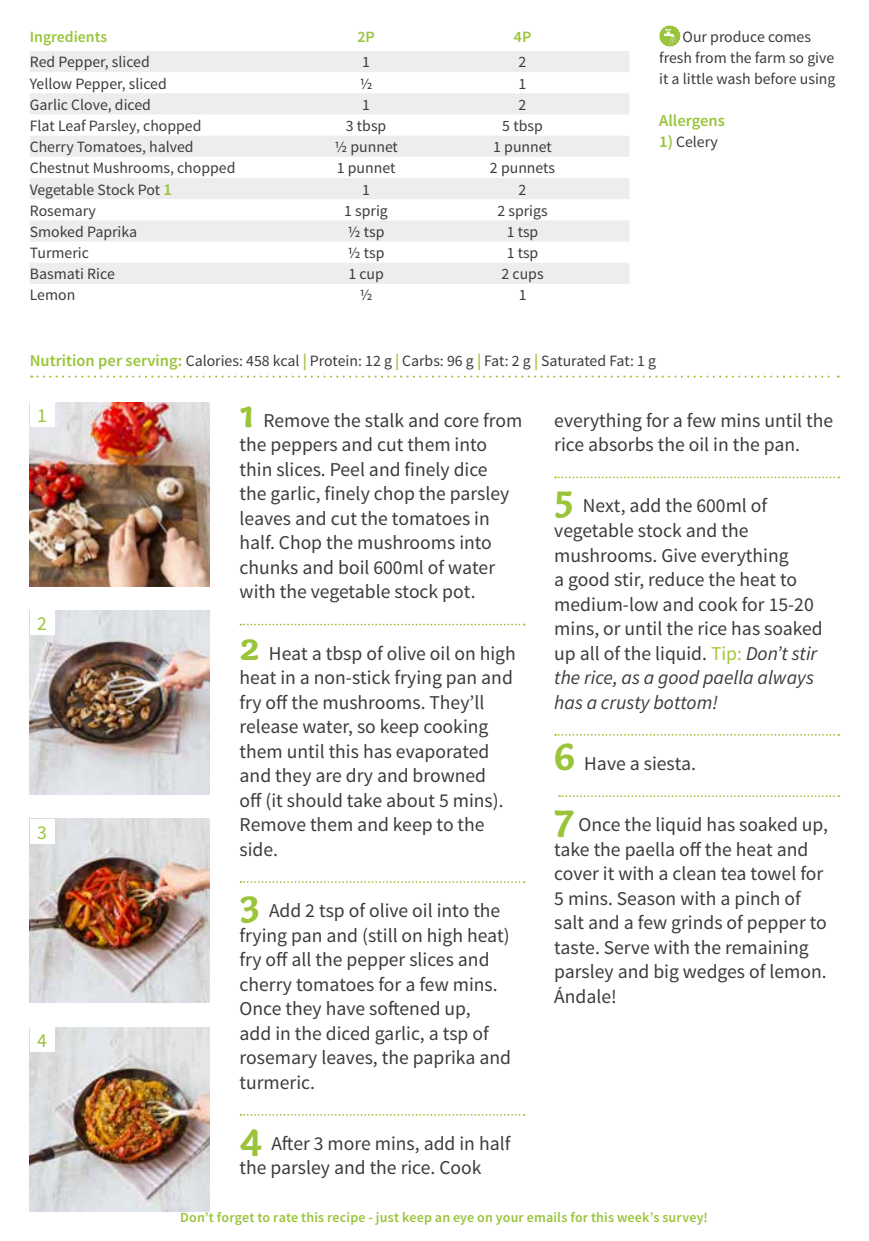
<style>
.page{position:relative;width:869px;height:1241px;background:#fff}
.page>*{position:absolute;margin:0;border:0;box-sizing:border-box;transform-origin:0 0}
.t1{font:19.6px/24.5px "Source Sans Pro";color:#3c3c3b}
.t2{font:19.6px "Source Sans Pro";color:#9ac43a}
.t3{font:600 16.45px "Source Sans Pro";color:#9ac43a}
.t4{font:15.75px/21px "Source Sans Pro";color:#3c3c3b;text-align:center}
.t5{font:600 15.75px "Source Sans Pro";color:#9ac43a}
.t6{font:600 14px "Source Sans Pro";letter-spacing:.015em;color:#9ac43a}
.s1{font-weight:600;font-size:16.45px;color:#9ac43a}
.s2{font-family:"Capucine Basic";font-weight:700;font-size:41.12px;color:#9ac43a}
.s3{color:#a2c73a}
.s4{font-style:italic}
</style>
<div class="page">
<img style="left:30px;top:1027px;width:180px;height:183px">
<img style="left:30px;top:818px;width:180px;height:184px">
<img style="left:30px;top:402px;width:180px;height:184px">
<img style="left:30px;top:610px;width:180px;height:184px">
<svg style="left:31px;top:375px;width:807px;height:2px"></svg>
<svg style="left:30px;top:51px;width:599px;height:233px;fill:#ededed"></svg>
<div style="left:30px;top:402px;width:25px;height:25px;background:#fff"></div>
<div style="left:30px;top:610px;width:25px;height:25px;background:#fff"></div>
<div style="left:30px;top:818px;width:25px;height:25px;background:#fff"></div>
<div style="left:30px;top:1027px;width:25px;height:24px;background:#fff"></div>
<svg style="left:240px;top:623px;width:284px;height:2px"></svg>
<svg style="left:240px;top:881px;width:284px;height:1px"></svg>
<svg style="left:240px;top:1114px;width:284px;height:1px"></svg>
<svg style="left:555px;top:476px;width:283px;height:2px"></svg>
<svg style="left:555px;top:734px;width:283px;height:1px"></svg>
<svg style="left:559px;top:795px;width:279px;height:2px"></svg>
<svg style="left:659px;top:25px;width:21px;height:22px"></svg>
<p class="t5" style="left:30px;top:26px;width:79px">Ingredients</p>
<p class="t5" style="left:357px;top:26px;width:19px">2P</p>
<p class="t5" style="left:513px;top:26px;width:19px">4P</p>
<p class="t4" style="left:30px;top:52px;width:121px">Red Pepper, sliced</p>
<p class="t4" style="left:362px;top:52px;width:9px">1</p>
<p class="t4" style="left:518px;top:52px;width:9px">2</p>
<p class="t4" style="left:30px;top:73px;width:138px">Yellow Pepper, sliced</p>
<p class="t4" style="left:359px;top:73px;width:14px">½</p>
<p class="t4" style="left:518px;top:73px;width:9px">1</p>
<p class="t4" style="left:30px;top:94px;width:123px">Garlic Clove, diced</p>
<p class="t4" style="left:362px;top:94px;width:9px">1</p>
<p class="t4" style="left:518px;top:94px;width:9px">2</p>
<p class="t4" style="left:30px;top:115px;width:173px">Flat Leaf Parsley, chopped</p>
<p class="t4" style="left:346px;top:115px;width:42px">3 tbsp</p>
<p class="t4" style="left:502px;top:115px;width:42px">5 tbsp</p>
<p class="t4" style="left:30px;top:137px;width:165px">Cherry Tomatoes, halved</p>
<p class="t4" style="left:334px;top:137px;width:65px">1/2 punnet</p>
<p class="t4" style="left:493px;top:137px;width:60px">1 punnet</p>
<p class="t4" style="left:30px;top:158px;width:207px">Chestnut Mushrooms, chopped</p>
<p class="t4" style="left:337px;top:158px;width:60px">1 punnet</p>
<p class="t4" style="left:489px;top:158px;width:67px">2 punnets</p>
<p class="t4" style="left:30px;top:179px;width:144px">Vegetable Stock Pot <span class="s1">1</span></p>
<p class="t4" style="left:362px;top:179px;width:9px">1</p>
<p class="t4" style="left:518px;top:179px;width:9px">2</p>
<p class="t4" style="left:30px;top:200px;width:68px">Rosemary</p>
<p class="t4" style="left:344px;top:200px;width:45px">1 sprig</p>
<p class="t4" style="left:497px;top:200px;width:52px">2 sprigs</p>
<p class="t4" style="left:30px;top:221px;width:109px">Smoked Paprika</p>
<p class="t4" style="left:347px;top:221px;width:38px">½ tsp</p>
<p class="t4" style="left:506px;top:221px;width:33px">1 tsp</p>
<p class="t4" style="left:30px;top:242px;width:61px">Turmeric</p>
<p class="t4" style="left:347px;top:242px;width:38px">½ tsp</p>
<p class="t4" style="left:506px;top:242px;width:33px">1 tsp</p>
<p class="t4" style="left:30px;top:264px;width:86px">Basmati Rice</p>
<p class="t4" style="left:348px;top:264px;width:37px">1 cup</p>
<p class="t4" style="left:501px;top:264px;width:44px">2 cups</p>
<p class="t4" style="left:30px;top:285px;width:47px">Lemon</p>
<p class="t4" style="left:359px;top:285px;width:14px">½</p>
<p class="t4" style="left:518px;top:285px;width:9px">1</p>
<p class="t4" style="left:659px;top:26px;width:178px">Our produce comes<br>fresh from the farm so give it a little wash before using</p>
<p class="t3" style="left:659px;top:110px;width:67px">Allergens</p>
<p class="t4" style="left:659px;top:131px;width:60px"><span class="s1">1)</span> Celery</p>
<p class="t4" style="left:30px;top:350px;width:627px"><span class="s1">Nutrition per serving:</span> Calories: 458 kcal <span class="s1">|</span> Protein: 12 g <span class="s1">|</span> Carbs: 96 g <span class="s1">|</span> Fat: 2 g <span class="s1">|</span> Saturated Fat: 1 g</p>
<p class="t2" style="left:37px;top:403px;width:11px">1</p>
<p class="t2" style="left:37px;top:611px;width:11px">2</p>
<p class="t2" style="left:37px;top:819px;width:11px">3</p>
<p class="t2" style="left:37px;top:1028px;width:11px">4</p>
<p class="t1" style="left:239px;top:408px;width:284px"><span class="s2">1</span> Remove the stalk and core from the peppers and cut them into thin slices. Peel and finely dice<br>the garlic, finely chop the parsley leaves and cut the tomatoes in half. Chop the mushrooms into chunks and boil 600ml of water with the vegetable stock pot.</p>
<p class="t1" style="left:239px;top:641px;width:277px"><span class="s2">2</span> Heat a tbsp of olive oil on high heat in a non-stick frying pan and fry off the mushrooms. They’ll release water, so keep cooking them until this has evaporated and they are dry and browned<br>off (it should take about 5 mins).<br>Remove them and keep to the side.</p>
<p class="t1" style="left:239px;top:898px;width:273px"><span class="s2">3</span> Add 2 tsp of olive oil into the frying pan and (still on high heat) fry off all the pepper slices and cherry tomatoes for a few mins.<br>Once they have softened up,<br>add in the diced garlic, a tsp of rosemary leaves, the paprika and turmeric.</p>
<p class="t1" style="left:239px;top:1131px;width:272px"><span class="s2">4</span> After 3 more mins, add in half the parsley and the rice. Cook</p>
<p class="t1" style="left:554px;top:408px;width:280px">everything for a few mins until the rice absorbs the oil in the pan.</p>
<p class="t1" style="left:554px;top:494px;width:270px"><span class="s2">5</span> Next, add the 600ml of vegetable stock and the mushrooms. Give everything<br>a good stir, reduce the heat to medium-low and cook for 15-20 mins, or until the rice has soaked up all of the liquid. <span class="s3">Tip:</span> <span class="s4">Don’t stir the rice, as a good paella always has a crusty bottom!</span></p>
<p class="t1" style="left:554px;top:751px;width:143px"><span class="s2">6</span> Have a siesta.</p>
<p class="t1" style="left:554px;top:812px;width:275px"><span class="s2">7</span> Once the liquid has soaked up, take the paella off the heat and cover it with a clean tea towel for<br>5 mins. Season with a pinch of salt and a few grinds of pepper to taste. Serve with the remaining parsley and big wedges of lemon.<br>Ándale!</p>
<p class="t6" style="left:180px;top:1207px;width:529px">Don’t forget to rate this recipe - just keep an eye on your emails for this week’s survey!</p>
</div>
